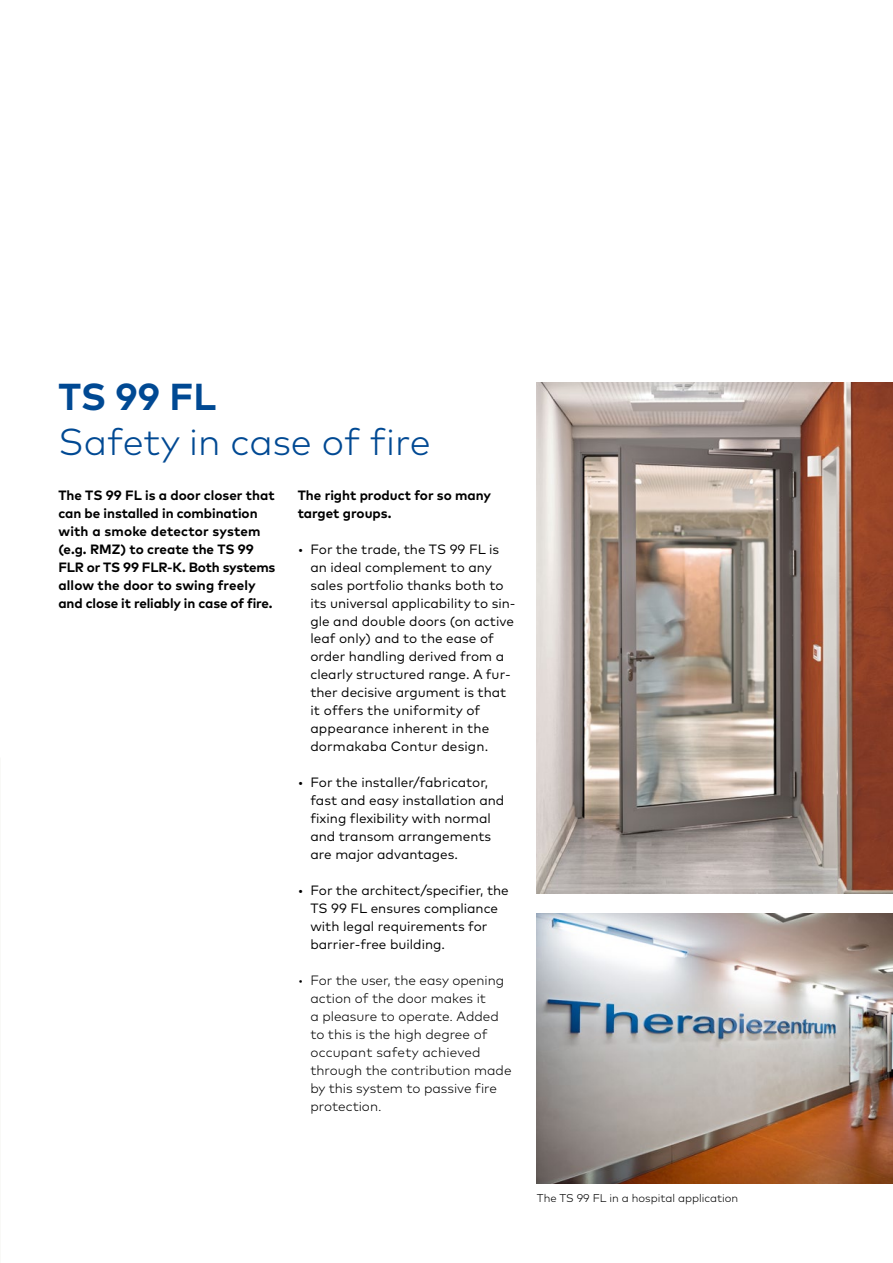
<style>
.page{position:relative;width:893px;height:1263px;background:#fff}
.page>*{position:absolute;margin:0;border:0;box-sizing:border-box;transform-origin:0 0}
.t1{font:300 37.5px "Mark Pro";color:#004993}
.t2{font:700 37.5px "Mark Pro";color:#004993}
.t3{font:13.5px/18px "Mark Pro";color:#000}
.t4{font:700 13.5px/18px "Mark Pro";color:#000}
.t5{font:300 13.5px/18px "Mark Pro";color:#000}
.t6{font:300 11.25px "Mark Pro";color:#000}
</style>
<div class="page">
<img style="left:537px;top:914px;width:356px;height:270px">
<img style="left:537px;top:382px;width:356px;height:511px">
<h1 class="t2" style="left:58px;top:368px;width:159px">TS 99 FL</h1>
<h1 class="t1" style="left:58px;top:413px;width:374px">Safety in case of fire</h1>
<p class="t4" style="left:58px;top:485px;width:219px">The TS 99 FL is a door closer that can be installed in combination with a smoke detector system (e.g. RMZ) to create the TS 99<br>FLR or TS 99 FLR-K. Both systems allow the door to swing freely and close it reliably in case of fire.</p>
<p class="t4" style="left:298px;top:485px;width:195px">The right product for so many target groups.</p>
<p class="t3" style="left:310px;top:539px;width:207px;text-indent:-13px">• For the trade, the TS 99 FL is an ideal complement to any sales portfolio thanks both to its universal applicability to sin&shy;gle and double doors (on active leaf only) and to the ease of order handling derived from a clearly structured range. A fur&shy;ther decisive argument is that it offers the uniformity of appearance inherent in the dormakaba Contur design.</p>
<p class="t3" style="left:310px;top:773px;width:195px;text-indent:-13px">• For the installer/fabricator, fast and easy installation and fixing flexibility with normal and transom arrangements are major advantages.</p>
<p class="t3" style="left:310px;top:881px;width:200px;text-indent:-13px">• For the architect/specifier, the<br>TS 99 FL ensures compliance with legal requirements for barrier-free building.</p>
<p class="t5" style="left:310px;top:971px;width:203px;text-indent:-13px">• For the user, the easy opening action of the door makes it<br>a pleasure to operate. Added to this is the high degree of occupant safety achieved through the contribution made by this system to passive fire protection.</p>
<p class="t6" style="left:537px;top:1189px;width:203px">The TS 99 FL in a hospital application</p>
</div>
